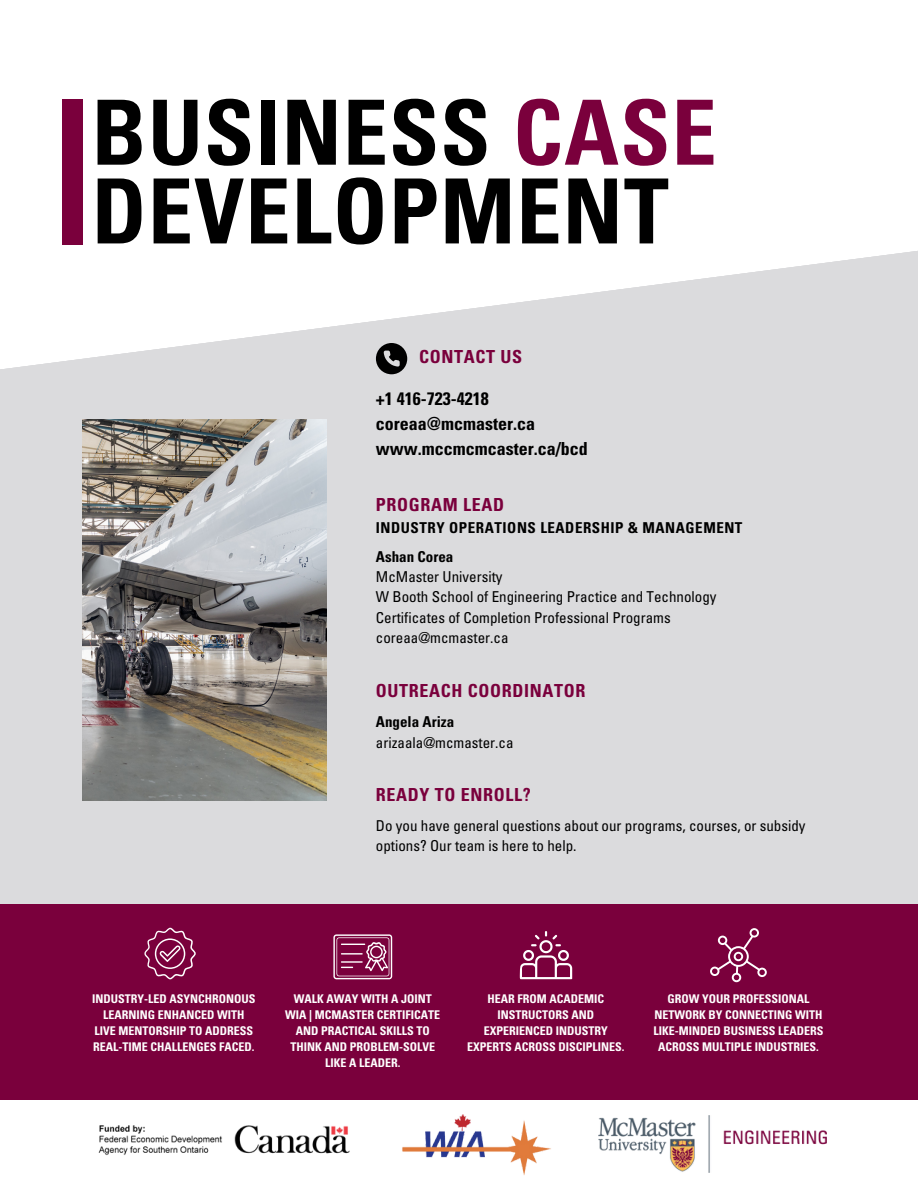
<style>
.page{position:relative;width:918px;height:1188px;background:#dbdbdd}
.page>*{position:absolute;margin:0;border:0;box-sizing:border-box;transform-origin:0 0}
.t1{font:700 condensed 90px "Univers LT Std";letter-spacing:.015em;color:#000}
.t2{font:700 condensed 18px "Univers LT Std";color:#000}
.t3{font:700 condensed 18px "Univers LT Std";letter-spacing:.035em;color:#7a003c}
.t4{font:condensed 15px/20.2px "Univers LT Std";color:#000}
.t5{font:700 condensed 15px "Univers LT Std";letter-spacing:.035em;color:#000}
.t6{font:700 condensed 15px "Univers LT Std";color:#000}
.t7{font:700 condensed 12px/16px "Univers LT Std";color:#fff;text-align:center}
.s1{color:#7a003c}
</style>
<div class="page">
<svg style="left:0;top:0;width:918px;height:375px;fill:#fff"></svg>
<div style="left:0;top:904px;width:918px;height:196px;background:#7a003c"></div>
<svg style="left:520px;top:931px;width:52px;height:48px"></svg>
<svg style="left:710px;top:928px;width:56px;height:54px"></svg>
<svg style="left:333px;top:934px;width:59px;height:45px"></svg>
<svg style="left:144px;top:928px;width:52px;height:51px"></svg>
<img style="left:83px;top:419px;width:244px;height:382px">
<div style="left:0;top:1100px;width:918px;height:88px;background:#fff"></div>
<img style="left:98px;top:1125px;width:252px;height:30px">
<img style="left:402px;top:1114px;width:149px;height:61px">
<img style="left:599px;top:1115px;width:227px;height:57px">
<div style="left:62px;top:99px;width:21px;height:145px;background:#7a003c"></div>
<p class="t1" style="left:92px;top:100px;width:626px">BUSINESS <span class="s1">CASE</span></p>
<p class="t1" style="left:92px;top:178px;width:579px">DEVELOPMENT</p>
<p class="t3" style="left:419px;top:350px;width:105px">CONTACT US</p>
<p class="t2" style="left:376px;top:392px;width:114px">+1 416-723-4218</p>
<p class="t2" style="left:376px;top:417px;width:161px">coreaa@mcmaster.ca</p>
<p class="t2" style="left:376px;top:442px;width:213px">www.mccmcmcaster.ca/bcd</p>
<p class="t3" style="left:376px;top:498px;width:130px">PROGRAM LEAD</p>
<p class="t5" style="left:376px;top:522px;width:368px">INDUSTRY OPERATIONS LEADERSHIP &amp; MANAGEMENT</p>
<p class="t6" style="left:376px;top:551px;width:79px">Ashan Corea</p>
<p class="t4" style="left:376px;top:569px;width:128px">McMaster University</p>
<p class="t4" style="left:376px;top:589px;width:342px">W Booth School of Engineering Practice and Technology</p>
<p class="t4" style="left:376px;top:609px;width:296px">Certificates of Completion Professional Programs</p>
<p class="t4" style="left:376px;top:629px;width:134px">coreaa@mcmaster.ca</p>
<p class="t3" style="left:376px;top:684px;width:211px">OUTREACH COORDINATOR</p>
<p class="t6" style="left:376px;top:716px;width:80px">Angela Ariza</p>
<p class="t4" style="left:376px;top:734px;width:139px">arizaala@mcmaster.ca</p>
<p class="t3" style="left:376px;top:788px;width:156px">READY TO ENROLL?</p>
<p class="t4" style="left:376px;top:818px;width:431px">Do you have general questions about our programs, courses, or subsidy options? Our team is here to help.</p>
<p class="t7" style="left:92px;top:992px;width:165px">INDUSTRY-LED ASYNCHRONOUS<br>LEARNING ENHANCED WITH<br>LIVE MENTORSHIP TO ADDRESS<br>REAL-TIME CHALLENGES FACED.</p>
<p class="t7" style="left:467px;top:992px;width:159px">HEAR FROM ACADEMIC<br>INSTRUCTORS AND<br>EXPERIENCED INDUSTRY<br>EXPERTS ACROSS DISCIPLINES.</p>
<p class="t7" style="left:653px;top:992px;width:172px">GROW YOUR PROFESSIONAL<br>NETWORK BY CONNECTING WITH<br>LIKE-MINDED BUSINESS LEADERS<br>ACROSS MULTIPLE INDUSTRIES.</p>
<p class="t7" style="left:285px;top:992px;width:157px">WALK AWAY WITH A JOINT<br>WIA | MCMASTER CERTIFICATE<br>AND PRACTICAL SKILLS TO<br>THINK AND PROBLEM-SOLVE<br>LIKE A LEADER.</p>
</div>
